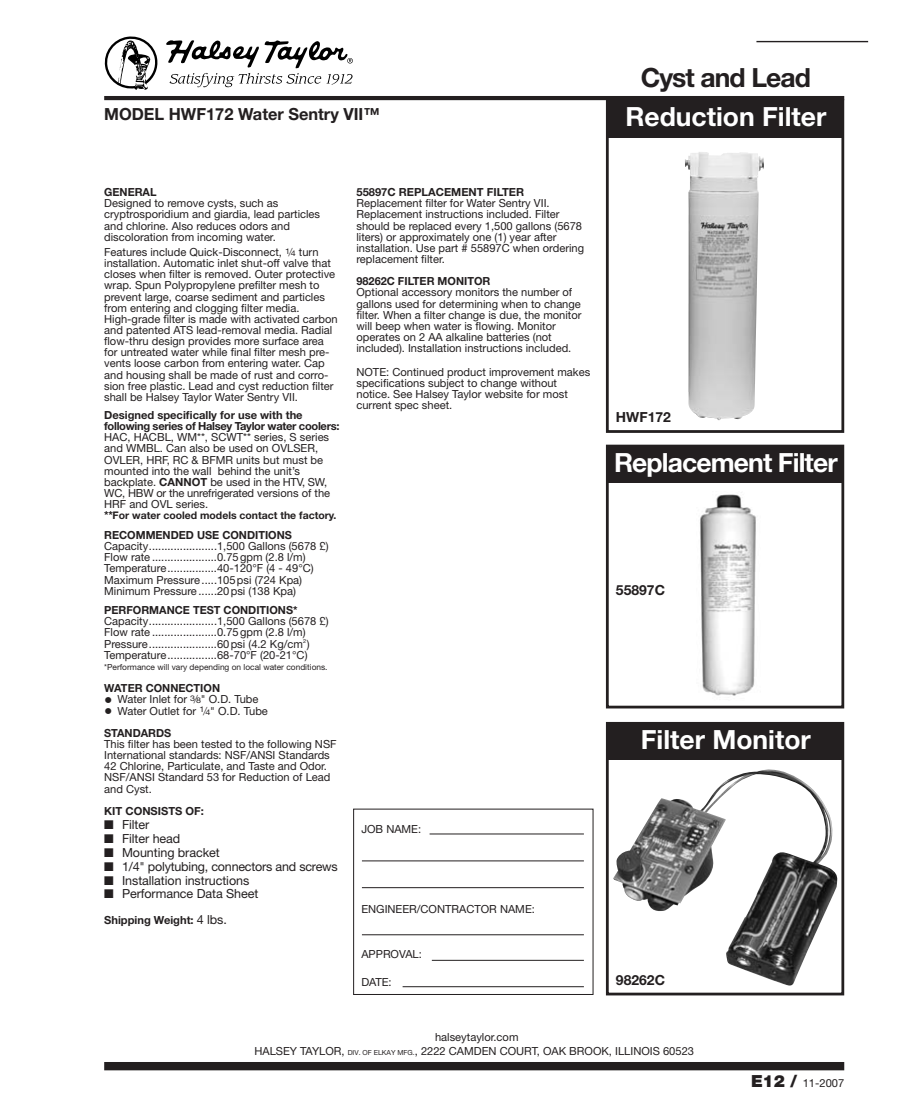
<style>
.page{position:relative;width:918px;height:1107px;background:#fff}
.page>*{position:absolute;margin:0;border:0;box-sizing:border-box;transform-origin:0 0}
.t1{font:700 26.55px "Helvetica Neue";color:#fff}
.t2{font:700 26.55px "Helvetica Neue";letter-spacing:-.035em;color:#fff}
.t3{font:700 26.55px "Helvetica Neue";letter-spacing:-.035em;color:#231f20}
.t4{font:700 16.65px "Helvetica Neue";color:#231f20}
.t5{font:700 13.95px "Helvetica Neue";color:#231f20}
.t6{font:12.6px "Helvetica Neue";letter-spacing:-.005em;color:#231f20}
.t7{font:11.1px/11.1px "Helvetica Neue";color:#231f20}
.t8{font:700 11.1px "Helvetica Neue";color:#231f20}
.t9{font:700 11.1px/11.1px "Helvetica Neue";letter-spacing:-.03em;color:#231f20}
.t10{font:700 10.5px "Helvetica Neue";color:#231f20}
.t11{font:8.4px "Helvetica Neue";color:#231f20}
.s1{font-size:7.8px}
.s2{font-weight:700}
.s3{font-size:11.1px}
.s4{font-size:16.65px}
.s5{font-weight:400;font-size:12.6px}
.s6{font-size:6.9px}
.s7{font-weight:900;font-size:16.65px}
</style>
<div class="page">
<div style="left:104px;top:1062px;width:740px;height:8px;background:#231f20"></div>
<svg style="left:104px;top:36px;width:54px;height:54px"></svg>
<svg style="left:166px;top:40px;width:187px;height:47px"></svg>
<hr style="left:104px;top:96px;width:740px;height:4px;background:#231f20">
<img style="left:685px;top:152px;width:79px;height:268px">
<div style="left:606px;top:99px;width:238px;height:334px;border:3px solid #231f20"></div>
<div style="left:608px;top:101px;width:236px;height:36px;background:#231f20"></div>
<img style="left:613px;top:769px;width:225px;height:217px">
<div style="left:606px;top:722px;width:238px;height:273px;border:3px solid #231f20"></div>
<div style="left:608px;top:724px;width:236px;height:36px;background:#231f20"></div>
<img style="left:700px;top:494px;width:56px;height:202px">
<div style="left:606px;top:445px;width:238px;height:263px;border:3px solid #231f20"></div>
<div style="left:608px;top:447px;width:236px;height:36px;background:#231f20"></div>
<div style="left:353px;top:809px;width:240px;height:186px;border:1px solid #231f20"></div>
<hr style="left:430px;top:834px;width:154px;height:1px;background:#231f20">
<hr style="left:362px;top:887px;width:222px;height:1px;background:#231f20">
<hr style="left:362px;top:861px;width:222px;height:1px;background:#231f20">
<hr style="left:362px;top:934px;width:222px;height:1px;background:#231f20">
<hr style="left:432px;top:960px;width:152px;height:1px;background:#231f20">
<hr style="left:403px;top:986px;width:181px;height:1px;background:#231f20">
<hr style="left:756px;top:41px;width:112px;height:1px;background:#231f20">
<h1 class="t3" style="left:641px;top:68px;width:172px">Cyst and Lead</h1>
<h2 class="t4" style="left:104px;top:108px;width:277px">MODEL HWF172 Water Sentry VII™</h2>
<h1 class="t1" style="left:625px;top:107px;width:202px">Reduction Filter</h1>
<p class="t8" style="left:104px;top:188px;width:54px">GENERAL</p>
<p class="t7" style="left:104px;top:199px;width:217px">Designed to remove cysts, such as cryptrosporidium and giardia, lead particles and chlorine. Also reduces odors and discoloration from incoming water.</p>
<p class="t7" style="left:104px;top:248px;width:235px">Features include Quick-Disconnect, <sup>1</sup>⁄<span class="s1">4</span> turn installation. Automatic inlet shut-off valve that closes when filter is removed. Outer protective wrap. Spun Polypropylene prefilter mesh to prevent large, coarse sediment and particles from entering and clogging filter media.<br>High-grade filter is made with activated carbon and patented ATS lead-removal media. Radial flow-thru design provides more surface area for untreated water while final filter mesh pre&shy;vents loose carbon from entering water. Cap and housing shall be made of rust and corro&shy;sion free plastic. Lead and cyst reduction filter shall be Halsey Taylor Water Sentry VII.</p>
<p class="t9" style="left:104px;top:411px;width:237px">Designed specifically for use with the following series of Halsey Taylor water coolers:</p>
<p class="t7" style="left:104px;top:433px;width:228px">HAC, HACBL, WM**, SCWT** series, S series and WMBL. Can also be used on OVLSER, OVLER, HRF, RC &amp; BFMR units but must be mounted into the wall behind the unit’s backplate. <span class="s2">CANNOT</span> be used in the HTV, SW, WC, HBW or the unrefrigerated versions of the HRF and OVL series.</p>
<p class="t10" style="left:104px;top:512px;width:234px"><span class="s3">**</span>For water cooled models contact the factory.</p>
<p class="t8" style="left:104px;top:531px;width:189px">RECOMMENDED USE CONDITIONS</p>
<p class="t7" style="left:104px;top:542px;width:226px">Capacity......................1,500 Gallons (5678 £)<br>Flow rate .....................0.75gpm (2.8 l/m)<br>Temperature................40-120°F (4 - 49°C)<br>Maximum Pressure .....105psi (724 Kpa)<br>Minimum Pressure ......20psi (138 Kpa)</p>
<p class="t8" style="left:104px;top:606px;width:195px">PERFORMANCE TEST CONDITIONS*</p>
<p class="t7" style="left:104px;top:617px;width:226px">Capacity......................1,500 Gallons (5678 £)<br>Flow rate .....................0.75gpm (2.8 l/m)<br>Pressure......................60psi (4.2 Kg/cm<sup>2</sup>)<br>Temperature................68-70°F (20-21°C)</p>
<p class="t11" style="left:104px;top:664px;width:225px">*Performance will vary depending on local water conditions.</p>
<p class="t8" style="left:104px;top:684px;width:117px">WATER CONNECTION</p>
<p class="t7" style="left:104px;top:695px;width:156px"><span class="s4">•</span> Water Inlet for <sup>3</sup>⁄<span class="s1">8</span>" O.D. Tube</p>
<p class="t7" style="left:104px;top:700px;width:165px;line-height:22.4px"><span class="s4">•</span> Water Outlet for <sup>1</sup>⁄<span class="s1">4</span>" O.D. Tube<br><span class="s2">STANDARDS</span></p>
<p class="t7" style="left:104px;top:740px;width:234px">This filter has been tested to the following NSF International standards: NSF/ANSI Standards 42 Chlorine, Particulate, and Taste and Odor.<br>NSF/ANSI Standard 53 for Reduction of Lead and Cyst.</p>
<p class="t8" style="left:104px;top:807px;width:101px">KIT CONSISTS OF:</p>
<p class="t6" style="left:104px;top:820px;width:47px">■ Filter</p>
<p class="t6" style="left:104px;top:834px;width:78px">■ Filter head</p>
<p class="t6" style="left:104px;top:848px;width:117px">■ Mounting bracket</p>
<p class="t6" style="left:104px;top:862px;width:235px">■ 1/4" polytubing, connectors and screws</p>
<p class="t6" style="left:104px;top:876px;width:147px">■ Installation instructions</p>
<p class="t6" style="left:104px;top:889px;width:156px">■ Performance Data Sheet</p>
<p class="t8" style="left:104px;top:916px;width:124px">Shipping Weight: <span class="s5">4 lbs.</span></p>
<p class="t8" style="left:356px;top:188px;width:169px">55897C REPLACEMENT FILTER</p>
<p class="t7" style="left:356px;top:199px;width:229px">Replacement filter for Water Sentry VII.<br>Replacement instructions included. Filter should be replaced every 1,500 gallons (5678 liters) or approximately one (1) year after installation. Use part # 55897C when ordering replacement filter.</p>
<p class="t8" style="left:356px;top:277px;width:135px">98262C FILTER MONITOR</p>
<p class="t7" style="left:356px;top:288px;width:227px">Optional accessory monitors the number of gallons used for determining when to change filter. When a filter change is due, the monitor will beep when water is flowing. Monitor operates on 2 AA alkaline batteries (not included). Installation instructions included.</p>
<p class="t7" style="left:356px;top:367px;width:235px">NOTE: Continued product improvement makes specifications subject to change without notice. See Halsey Taylor website for most current spec sheet.</p>
<p class="t7" style="left:361px;top:824px;width:61px">JOB NAME:</p>
<p class="t7" style="left:361px;top:905px;width:175px">ENGINEER/CONTRACTOR NAME:</p>
<p class="t7" style="left:361px;top:950px;width:62px">APPROVAL:</p>
<p class="t7" style="left:361px;top:977px;width:32px">DATE:</p>
<p class="t7" style="left:435px;top:1033px;width:85px">halseytaylor.com</p>
<p class="t5" style="left:616px;top:412px;width:56px">HWF172</p>
<h1 class="t2" style="left:614px;top:453px;width:225px">Replacement Filter</h1>
<p class="t5" style="left:616px;top:585px;width:51px">55897C</p>
<h1 class="t1" style="left:641px;top:730px;width:172px">Filter Monitor</h1>
<p class="t5" style="left:616px;top:975px;width:51px">98262C</p>
<p class="t7" style="left:254px;top:1046px;width:441px">HALSEY TAYLOR, <span class="s6">DIV. OF ELKAY MFG.</span>, 2222 CAMDEN COURT, OAK BROOK, ILLINOIS 60523</p>
<p class="t7" style="left:751px;top:1078px;width:95px"><span class="s7">E12 /</span> 11-2007</p>
</div>
